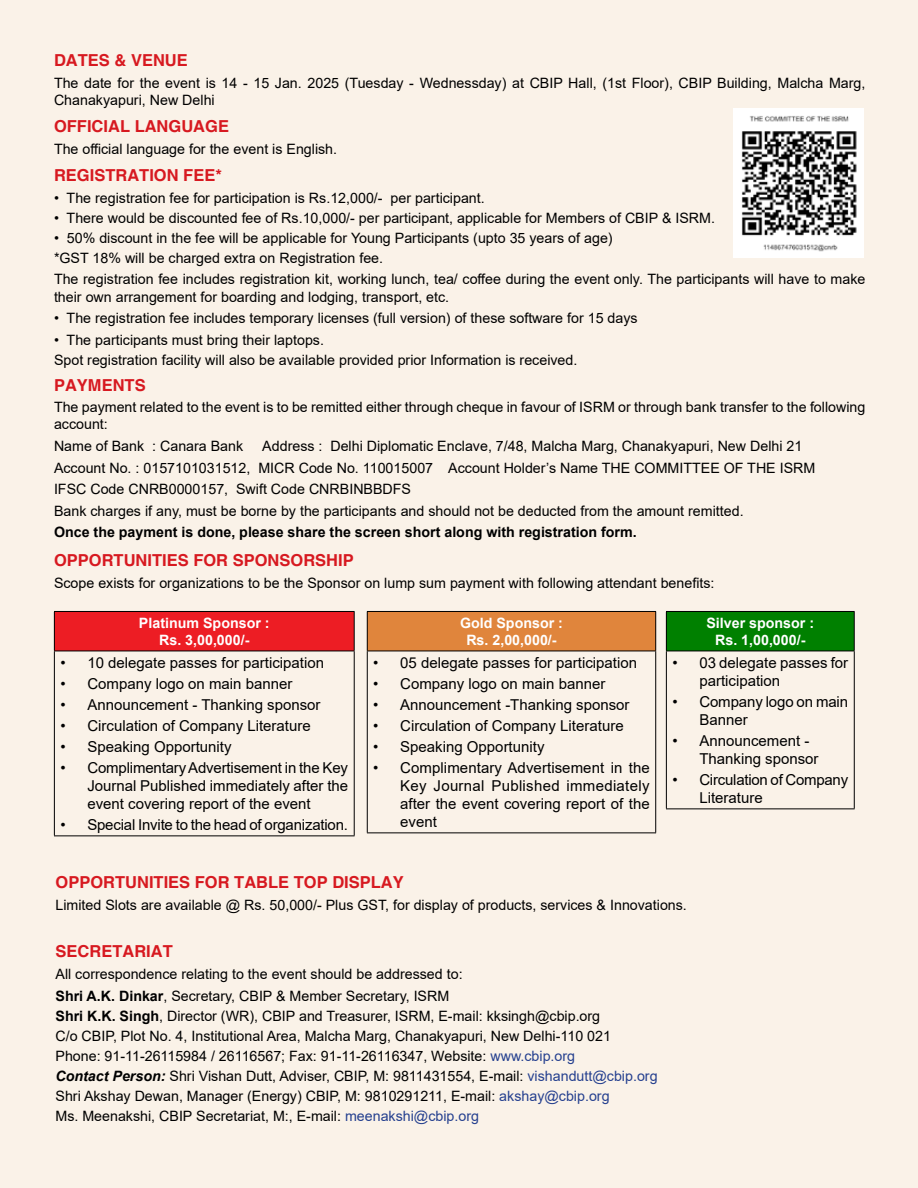
<style>
.page{position:relative;width:918px;height:1188px;background:#faf2e8}
.page>*{position:absolute;margin:0;border:0;box-sizing:border-box;transform-origin:0 0}
.t1{font:700 16.5px "Helvetica";color:#d71920}
.t2{font:15px/18px "Arial";color:#000}
.t3{font:14.25px/20.1px "Arial";color:#000}
.t4{font:700 14.25px/17.1px "Arial";color:#fff;text-align:center}
.t5{font:700 14.25px "Arial";color:#000}
.s1{font-weight:700}
.s2{color:#25408f}
.s3{font-weight:700;font-style:italic}
</style>
<div class="page">
<div style="left:54px;top:611px;width:300px;height:40px;background:#ed1d24"></div>
<hr style="left:54px;top:611px;width:301px;height:1px;background:#000">
<hr style="left:54px;top:612px;width:1px;height:39px;background:#000">
<hr style="left:354px;top:612px;width:1px;height:39px;background:#000">
<hr style="left:54px;top:651px;width:301px;height:1px;background:#000">
<hr style="left:54px;top:651px;width:1px;height:184px;background:#000">
<hr style="left:354px;top:651px;width:1px;height:184px;background:#000">
<hr style="left:54px;top:835px;width:301px;height:1px;background:#000">
<div style="left:367px;top:611px;width:289px;height:40px;background:#e0853c"></div>
<hr style="left:367px;top:611px;width:289px;height:1px;background:#000">
<hr style="left:367px;top:612px;width:1px;height:39px;background:#000">
<hr style="left:655px;top:612px;width:1px;height:39px;background:#000">
<hr style="left:367px;top:651px;width:289px;height:1px;background:#000">
<hr style="left:367px;top:651px;width:1px;height:181px;background:#000">
<hr style="left:655px;top:651px;width:1px;height:181px;background:#000">
<hr style="left:367px;top:832px;width:289px;height:1px;background:#000">
<div style="left:666px;top:611px;width:188px;height:40px;background:#008000"></div>
<hr style="left:666px;top:611px;width:189px;height:1px;background:#000">
<hr style="left:666px;top:612px;width:1px;height:39px;background:#000">
<hr style="left:854px;top:612px;width:1px;height:39px;background:#000">
<hr style="left:666px;top:651px;width:189px;height:1px;background:#000">
<hr style="left:666px;top:651px;width:1px;height:157px;background:#000">
<hr style="left:854px;top:651px;width:1px;height:157px;background:#000">
<hr style="left:666px;top:808px;width:189px;height:1px;background:#000">
<img style="left:734px;top:108px;width:130px;height:149px">
<p class="t1" style="left:54px;top:50px;width:135px">DATES &amp; VENUE</p>
<p class="t3" style="left:54px;top:74px;width:813px;line-height:17.1px">The date for the event is 14 - 15 Jan. 2025 (Tuesday - Wednessday) at CBIP Hall, (1st Floor), CBIP Building, Malcha Marg,<br>Chanakyapuri, New Delhi</p>
<p class="t1" style="left:54px;top:116px;width:177px">OFFICIAL LANGUAGE</p>
<p class="t3" style="left:54px;top:138px;width:285px">The official language for the event is English.</p>
<p class="t1" style="left:54px;top:165px;width:169px">REGISTRATION FEE*</p>
<p class="t3" style="left:54px;top:187px;width:432px">• The registration fee for participation is Rs.12,000/- per participant.</p>
<p class="t3" style="left:54px;top:207px;width:663px">• There would be discounted fee of Rs.10,000/- per participant, applicable for Members of CBIP &amp; ISRM.</p>
<p class="t3" style="left:54px;top:228px;width:560px">• 50% discount in the fee will be applicable for Young Participants (upto 35 years of age) *GST 18% will be charged extra on Registration fee.</p>
<p class="t3" style="left:54px;top:271px;width:813px;line-height:17.1px">The registration fee includes registration kit, working lunch, tea/ coffee during the event only. The participants will have to make their own arrangement for boarding and lodging, transport, etc.</p>
<p class="t3" style="left:54px;top:308px;width:585px">• The registration fee includes temporary licenses (full version) of these software for 15 days</p>
<p class="t3" style="left:54px;top:330px;width:525px">• The participants must bring their laptops.<br>Spot registration facility will also be available provided prior Information is received.</p>
<p class="t1" style="left:54px;top:375px;width:93px">PAYMENTS</p>
<p class="t3" style="left:54px;top:399px;width:813px;line-height:17.1px">The payment related to the event is to be remitted either through cheque in favour of ISRM or through bank transfer to the following account:</p>
<p class="t3" style="left:54px;top:436px;width:191px">Name of Bank : Canara Bank</p>
<p class="t3" style="left:54px;top:435px;width:763px;line-height:21.6px;text-indent:208px">Address : Delhi Diplomatic Enclave, 7/48, Malcha Marg, Chanakyapuri, New Delhi 21<br>Account No. : 0157101031512, MICR Code No. 110015007 Account Holder’s Name THE COMMITTEE OF THE ISRM IFSC Code CNRB0000157, Swift Code CNRBINBBDFS<br>Bank charges if any, must be borne by the participants and should not be deducted from the amount remitted.</p>
<p class="t5" style="left:54px;top:522px;width:584px">Once the payment is done, please share the screen short along with registration form.</p>
<p class="t1" style="left:54px;top:550px;width:301px">OPPORTUNITIES FOR SPONSORSHIP</p>
<p class="t3" style="left:54px;top:573px;width:662px">Scope exists for organizations to be the Sponsor on lump sum payment with following attendant benefits:</p>
<p class="t4" style="left:139px;top:614px;width:132px">Platinum Sponsor :<br>Rs. 3,00,000/-</p>
<p class="t2" style="left:60px;top:654px;width:265px">• 10 delegate passes for participation</p>
<p class="t2" style="left:60px;top:675px;width:234px">• Company logo on main banner</p>
<p class="t2" style="left:60px;top:696px;width:262px">• Announcement - Thanking sponsor</p>
<p class="t2" style="left:60px;top:717px;width:252px">• Circulation of Company Literature</p>
<p class="t2" style="left:60px;top:738px;width:173px">• Speaking Opportunity</p>
<p class="t2" style="left:87px;top:759px;width:262px;text-align:justify;text-indent:-27px">• Complimentary Advertisement in the Key Journal Published immediately after the event covering report of the event</p>
<p class="t2" style="left:60px;top:816px;width:289px">• Special Invite to the head of organization.</p>
<p class="t4" style="left:460px;top:614px;width:104px">Gold Sponsor :<br>Rs. 2,00,000/-</p>
<p class="t2" style="left:373px;top:654px;width:265px">• 05 delegate passes for participation</p>
<p class="t2" style="left:373px;top:675px;width:234px">• Company logo on main banner</p>
<p class="t2" style="left:373px;top:696px;width:258px">• Announcement -Thanking sponsor</p>
<p class="t2" style="left:373px;top:717px;width:252px">• Circulation of Company Literature</p>
<p class="t2" style="left:373px;top:738px;width:173px">• Speaking Opportunity</p>
<p class="t2" style="left:400px;top:759px;width:251px;text-align:justify;text-indent:-27px">• Complimentary Advertisement in the Key Journal Published immediately after the event covering report of the event</p>
<p class="t4" style="left:706px;top:614px;width:109px">Silver sponsor :<br>Rs. 1,00,000/-</p>
<p class="t2" style="left:699px;top:654px;width:150px;text-indent:-27px">• 03 delegate passes for participation</p>
<p class="t2" style="left:699px;top:693px;width:150px;text-indent:-27px">• Company logo on main<br>Banner</p>
<p class="t2" style="left:699px;top:732px;width:121px;text-indent:-27px">• Announcement -<br>Thanking sponsor</p>
<p class="t2" style="left:699px;top:771px;width:150px;text-indent:-27px">• Circulation of Company<br>Literature</p>
<p class="t1" style="left:56px;top:872px;width:350px">OPPORTUNITIES FOR TABLE TOP DISPLAY</p>
<p class="t3" style="left:56px;top:894px;width:633px">Limited Slots are available @ Rs. 50,000/- Plus GST, for display of products, services &amp; Innovations.</p>
<p class="t1" style="left:56px;top:941px;width:119px">SECRETARIAT</p>
<p class="t3" style="left:56px;top:963px;width:409px;line-height:21.6px">All correspondence relating to the event should be addressed to:<br><span class="s1">Shri A.K. Dinkar</span>, Secretary, CBIP &amp; Member Secretary, ISRM</p>
<p class="t3" style="left:56px;top:1005px;width:604px"><span class="s1">Shri K.K. Singh</span>, Director (WR), CBIP and Treasurer, ISRM, E-mail: kksingh@cbip.org<br>C/o CBIP, Plot No. 4, Institutional Area, Malcha Marg, Chanakyapuri, New Delhi-110 021<br>Phone: 91-11-26115984 / 26116567; Fax: 91-11-26116347, Website: <span class="s2">www.cbip.org<br></span><span class="s3">Contact Person:</span> Shri Vishan Dutt, Adviser, CBIP, M: 9811431554, E-mail: <span class="s2">vishandutt@cbip.org </span>Shri Akshay Dewan, Manager (Energy) CBIP, M: 9810291211, E-mail: <span class="s2">akshay@cbip.org<br></span>Ms. Meenakshi, CBIP Secretariat, M:, E-mail: <span class="s2">meenakshi@cbip.org</span></p>
</div>
